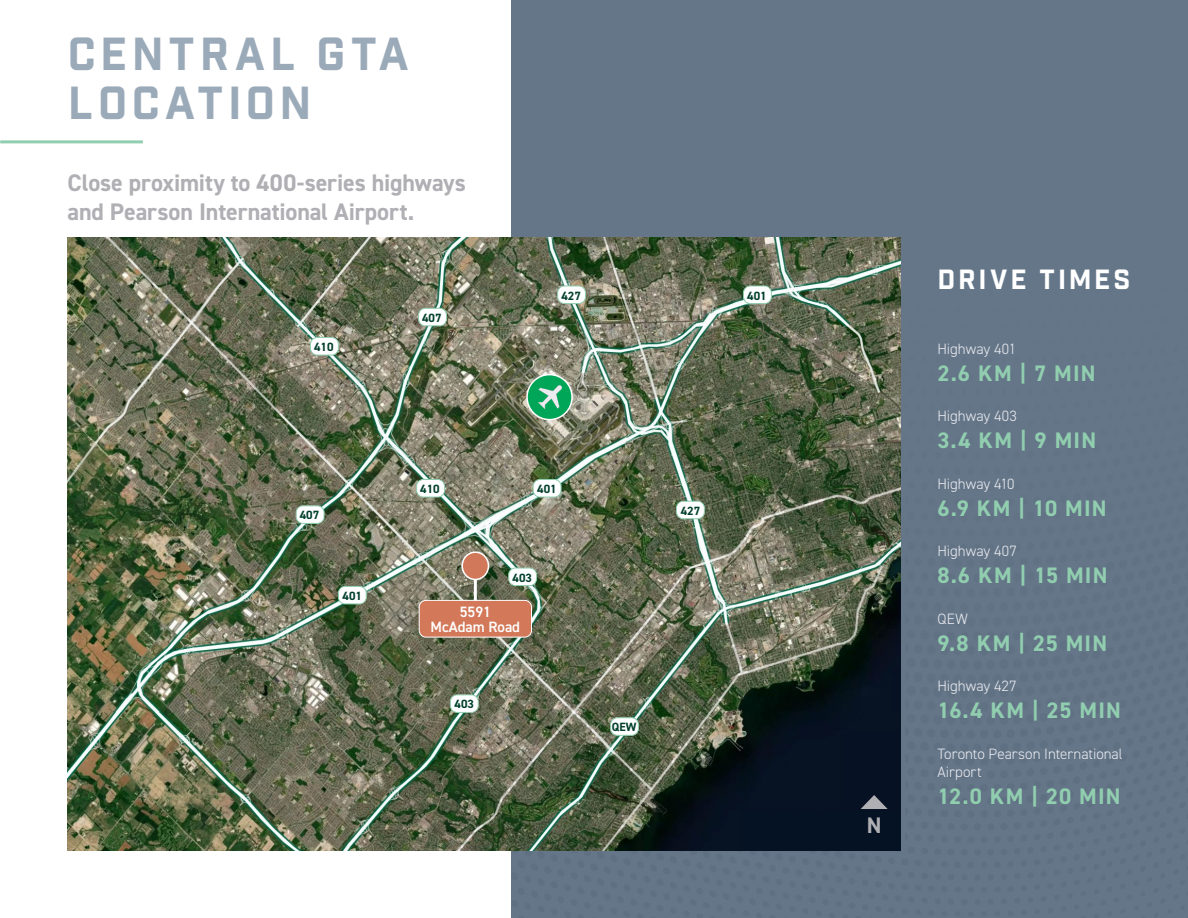
<style>
.page{position:relative;width:1188px;height:918px;background:#fff}
.page>*{position:absolute;margin:0;border:0;box-sizing:border-box;transform-origin:0 0}
.t1{font:45px "Industry Inc Base";letter-spacing:.115em;color:#9baab9}
.t2{font:27px "Industry Inc Base";letter-spacing:.115em;color:#fff}
.t3{font:700 24px/28.8px "DIN2014";letter-spacing:-.005em;color:#afafb4}
.t4{font:700 22.5px "DIN2014";letter-spacing:.05em;color:#91cdaf}
.t5{font:700 22.5px "DIN2014";color:#afafb4}
.t6{font:300 15px/18px "DIN2014";color:#ebebf0}
.t7{font:600 15px "DIN2014";color:#fff}
.t8{font:700 12px "DIN2014";color:#023f2c}
</style>
<div class="page">
<div style="left:512px;top:0;width:676px;height:918px;background:#647688"></div>
<hr style="left:0;top:140px;width:143px;height:3px;background:#91cdaf">
<img style="left:68px;top:238px;width:832px;height:612px">
<svg style="left:861px;top:795px;width:27px;height:14px"></svg>
<div style="left:419px;top:308px;width:27px;height:18px;background:#fff;border-radius:7px"></div>
<div style="left:418px;top:308px;width:29px;height:18px;border:1px solid #91cdaf;border-radius:7px"></div>
<div style="left:611px;top:718px;width:27px;height:17px;background:#fff;border-radius:7px"></div>
<div style="left:610px;top:717px;width:29px;height:19px;border:1px solid #91cdaf;border-radius:7px"></div>
<div style="left:310px;top:338px;width:28px;height:17px;background:#fff;border-radius:7px"></div>
<div style="left:310px;top:337px;width:29px;height:18px;border:1px solid #91cdaf;border-radius:7px"></div>
<div style="left:338px;top:586px;width:28px;height:18px;background:#fff;border-radius:7px"></div>
<div style="left:338px;top:586px;width:29px;height:18px;border:1px solid #91cdaf;border-radius:7px"></div>
<div style="left:533px;top:479px;width:28px;height:18px;background:#fff;border-radius:7px"></div>
<div style="left:533px;top:479px;width:28px;height:18px;border:1px solid #91cdaf;border-radius:7px"></div>
<div style="left:558px;top:286px;width:28px;height:18px;background:#fff;border-radius:7px"></div>
<div style="left:557px;top:286px;width:29px;height:18px;border:1px solid #91cdaf;border-radius:7px"></div>
<div style="left:676px;top:501px;width:28px;height:18px;background:#fff;border-radius:7px"></div>
<div style="left:676px;top:501px;width:29px;height:18px;border:1px solid #91cdaf;border-radius:7px"></div>
<div style="left:509px;top:568px;width:28px;height:18px;background:#fff;border-radius:7px"></div>
<div style="left:508px;top:568px;width:29px;height:18px;border:1px solid #91cdaf;border-radius:7px"></div>
<div style="left:450px;top:695px;width:28px;height:17px;background:#fff;border-radius:7px"></div>
<div style="left:450px;top:694px;width:29px;height:19px;border:1px solid #91cdaf;border-radius:7px"></div>
<div style="left:743px;top:286px;width:28px;height:18px;background:#fff;border-radius:7px"></div>
<div style="left:743px;top:286px;width:29px;height:18px;border:1px solid #91cdaf;border-radius:7px"></div>
<div style="left:462px;top:552px;width:26px;height:27px;background:#d2785a;border-radius:50%"></div>
<div style="left:461px;top:551px;width:28px;height:29px;border:2px solid #fff;border-radius:50%"></div>
<img style="left:527px;top:375px;width:45px;height:45px;border-radius:22px">
<div style="left:526px;top:374px;width:47px;height:46px;border:2px solid #fff;border-radius:50%"></div>
<div style="left:417px;top:479px;width:28px;height:18px;background:#fff;border-radius:7px"></div>
<div style="left:416px;top:479px;width:29px;height:18px;border:1px solid #91cdaf;border-radius:7px"></div>
<div style="left:296px;top:506px;width:28px;height:17px;background:#fff;border-radius:7px"></div>
<div style="left:296px;top:505px;width:28px;height:19px;border:1px solid #91cdaf;border-radius:7px"></div>
<hr style="left:474px;top:579px;width:3px;height:23px;background:#fff">
<div style="left:419px;top:600px;width:113px;height:37px;background:#d3795a;border-radius:7px"></div>
<div style="left:419px;top:600px;width:113px;height:38px;border:1px solid #fff;border-radius:7px"></div>
<p class="t1" style="left:68px;top:27px;width:343px">CENTRAL GTA</p>
<p class="t1" style="left:68px;top:76px;width:245px">LOCATION</p>
<p class="t3" style="left:68px;top:168px;width:400px">Close proximity to 400-series highways and Pearson International Airport.</p>
<p class="t8" style="left:314px;top:339px;width:21px">410</p>
<p class="t8" style="left:422px;top:310px;width:21px">407</p>
<p class="t8" style="left:561px;top:287px;width:21px">427</p>
<p class="t8" style="left:747px;top:287px;width:21px">401</p>
<p class="t8" style="left:300px;top:507px;width:21px">407</p>
<p class="t8" style="left:343px;top:588px;width:21px">401</p>
<p class="t8" style="left:420px;top:481px;width:21px">410</p>
<p class="t8" style="left:537px;top:481px;width:21px">401</p>
<p class="t8" style="left:513px;top:569px;width:21px">403</p>
<p class="t7" style="left:460px;top:602px;width:33px">5591</p>
<p class="t7" style="left:431px;top:617px;width:91px">McAdam Road</p>
<p class="t8" style="left:455px;top:696px;width:21px">403</p>
<p class="t8" style="left:681px;top:503px;width:21px">427</p>
<p class="t8" style="left:612px;top:719px;width:26px">QEW</p>
<p class="t5" style="left:867px;top:811px;width:16px">N</p>
<p class="t2" style="left:938px;top:263px;width:194px">DRIVE TIMES</p>
<p class="t6" style="left:938px;top:340px;width:80px">Highway 401</p>
<p class="t4" style="left:938px;top:358px;width:160px">2.6 KM | 7 MIN</p>
<p class="t6" style="left:938px;top:407px;width:81px">Highway 403</p>
<p class="t4" style="left:938px;top:426px;width:160px">3.4 KM | 9 MIN</p>
<p class="t6" style="left:938px;top:475px;width:79px">Highway 410</p>
<p class="t4" style="left:938px;top:493px;width:171px">6.9 KM | 10 MIN</p>
<p class="t6" style="left:938px;top:542px;width:81px">Highway 407</p>
<p class="t4" style="left:938px;top:561px;width:171px">8.6 KM | 15 MIN</p>
<p class="t6" style="left:938px;top:610px;width:32px">QEW</p>
<p class="t4" style="left:938px;top:628px;width:171px">9.8 KM | 25 MIN</p>
<p class="t6" style="left:938px;top:677px;width:80px">Highway 427</p>
<p class="t4" style="left:938px;top:696px;width:185px">16.4 KM | 25 MIN</p>
<p class="t6" style="left:938px;top:745px;width:187px">Toronto Pearson International<br>Airport</p>
<p class="t4" style="left:938px;top:781px;width:185px">12.0 KM | 20 MIN</p>
</div>
